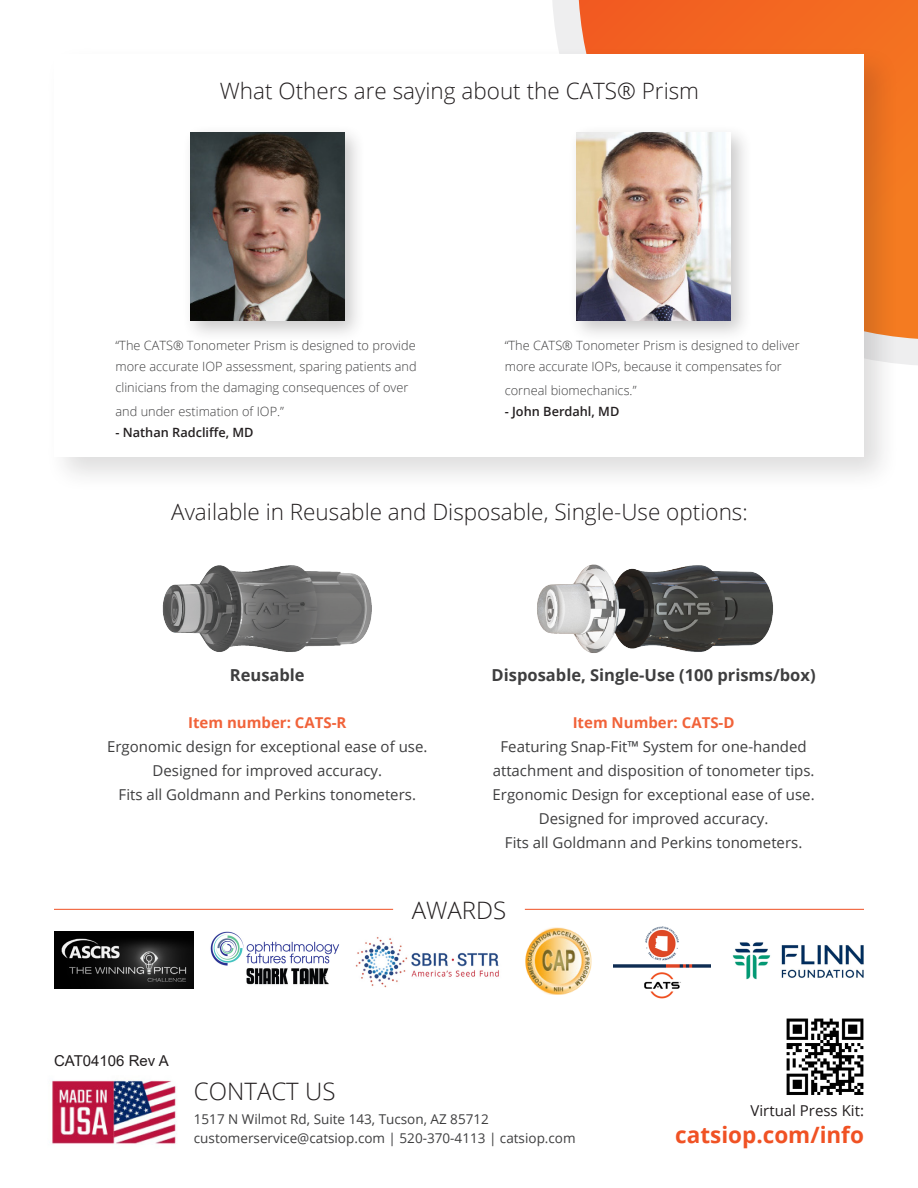
<style>
.page{position:relative;width:918px;height:1188px;background:#fff}
.page>*{position:absolute;margin:0;border:0;box-sizing:border-box;transform-origin:0 0}
.t1{font:300 24px "Open Sans";color:#231f20}
.t2{font:300 22.5px "Open Sans";color:#231f20}
.t3{font:700 22.5px "Open Sans";color:#f05224}
.t4{font:700 16.5px "Open Sans";color:#3e3e3f}
.t5{font:15px "Open Sans";color:#3e3e3f}
.t6{font:700 15px "Open Sans";color:#f1633a}
.t7{font:15px "Open Sans";color:#231f20}
.t8{font:15px "Arial";color:#231f20}
.t9{font:13.5px "Open Sans";color:#3e3e3f}
.t10{font:300 12.75px/21px "Open Sans";color:#3e3e3f;text-align:justify}
.t11{font:600 12.75px "Open Sans";color:#231f20}
</style>
<div class="page">
<svg style="left:579px;top:0;width:339px;height:339px"></svg>
<div style="left:45px;top:45px;width:855px;height:448px;background:#231f20;opacity:.15"></div>
<div style="left:54px;top:54px;width:810px;height:403px;background:#fff"></div>
<hr style="left:54px;top:909px;width:339px;height:1px;background:#f05022">
<hr style="left:525px;top:909px;width:339px;height:1px;background:#f05022">
<img style="left:786px;top:1018px;width:78px;height:77px">
<img style="left:525px;top:928px;width:67px;height:67px">
<img style="left:54px;top:932px;width:140px;height:56px">
<img style="left:210px;top:931px;width:130px;height:54px">
<img style="left:355px;top:937px;width:144px;height:51px">
<img style="left:614px;top:926px;width:97px;height:73px">
<img style="left:733px;top:942px;width:131px;height:38px">
<img style="left:52px;top:1080px;width:124px;height:64px">
<img style="left:537px;top:564px;width:236px;height:89px">
<img style="left:162px;top:565px;width:210px;height:87px">
<div style="left:182px;top:124px;width:184px;height:219px;background:#231f20;opacity:.24"></div>
<img style="left:190px;top:132px;width:154px;height:189px">
<div style="left:568px;top:124px;width:185px;height:219px;background:#231f20;opacity:.24"></div>
<img style="left:577px;top:132px;width:154px;height:189px">
<p class="t2" style="left:220px;top:75px;width:481px">What Others are saying about the CATS® Prism</p>
<p class="t10" style="left:116px;top:335px;width:303px">“The CATS® Tonometer Prism is designed to provide more accurate IOP assessment, sparing patients and clinicians from the damaging consequences of over</p>
<p class="t10" style="left:116px;top:400px;width:170px">and under estimation of IOP.”</p>
<p class="t11" style="left:116px;top:423px;width:140px">- Nathan Radcliffe, MD</p>
<p class="t10" style="left:505px;top:335px;width:297px">“The CATS® Tonometer Prism is designed to deliver more accurate IOPs, because it compensates for</p>
<p class="t10" style="left:505px;top:379px;width:133px">corneal biomechanics.”</p>
<p class="t11" style="left:505px;top:402px;width:116px">- John Berdahl, MD</p>
<p class="t2" style="left:171px;top:497px;width:578px">Available in Reusable and Disposable, Single-Use options:</p>
<p class="t4" style="left:230px;top:663px;width:76px">Reusable</p>
<p class="t4" style="left:492px;top:663px;width:325px">Disposable, Single-Use (100 prisms/box)</p>
<p class="t6" style="left:188px;top:712px;width:160px">Item number: CATS-R</p>
<p class="t5" style="left:107px;top:736px;width:322px">Ergonomic design for exceptional ease of use.</p>
<p class="t5" style="left:153px;top:760px;width:231px">Designed for improved accuracy.</p>
<p class="t5" style="left:119px;top:784px;width:299px">Fits all Goldmann and Perkins tonometers.</p>
<p class="t6" style="left:573px;top:712px;width:163px">Item Number: CATS-D</p>
<p class="t5" style="left:501px;top:736px;width:308px">Featuring Snap-Fit™ System for one-handed</p>
<p class="t5" style="left:493px;top:760px;width:323px">attachment and disposition of tonometer tips.</p>
<p class="t5" style="left:493px;top:784px;width:324px">Ergonomic Design for exceptional ease of use.</p>
<p class="t5" style="left:539px;top:808px;width:231px">Designed for improved accuracy.</p>
<p class="t5" style="left:505px;top:832px;width:299px">Fits all Goldmann and Perkins tonometers.</p>
<p class="t1" style="left:412px;top:893px;width:96px">AWARDS</p>
<p class="t8" style="left:54px;top:1050px;width:116px">CAT04106 Rev A</p>
<p class="t1" style="left:194px;top:1075px;width:143px">CONTACT US</p>
<p class="t9" style="left:194px;top:1109px;width:297px">1517 N Wilmot Rd, Suite 143, Tucson, AZ 85712</p>
<p class="t9" style="left:194px;top:1129px;width:383px">customerservice@catsiop.com | 520-370-4113 | catsiop.com</p>
<p class="t7" style="left:751px;top:1100px;width:115px">Virtual Press Kit:</p>
<p class="t3" style="left:675px;top:1119px;width:190px">catsiop.com/info</p>
</div>
